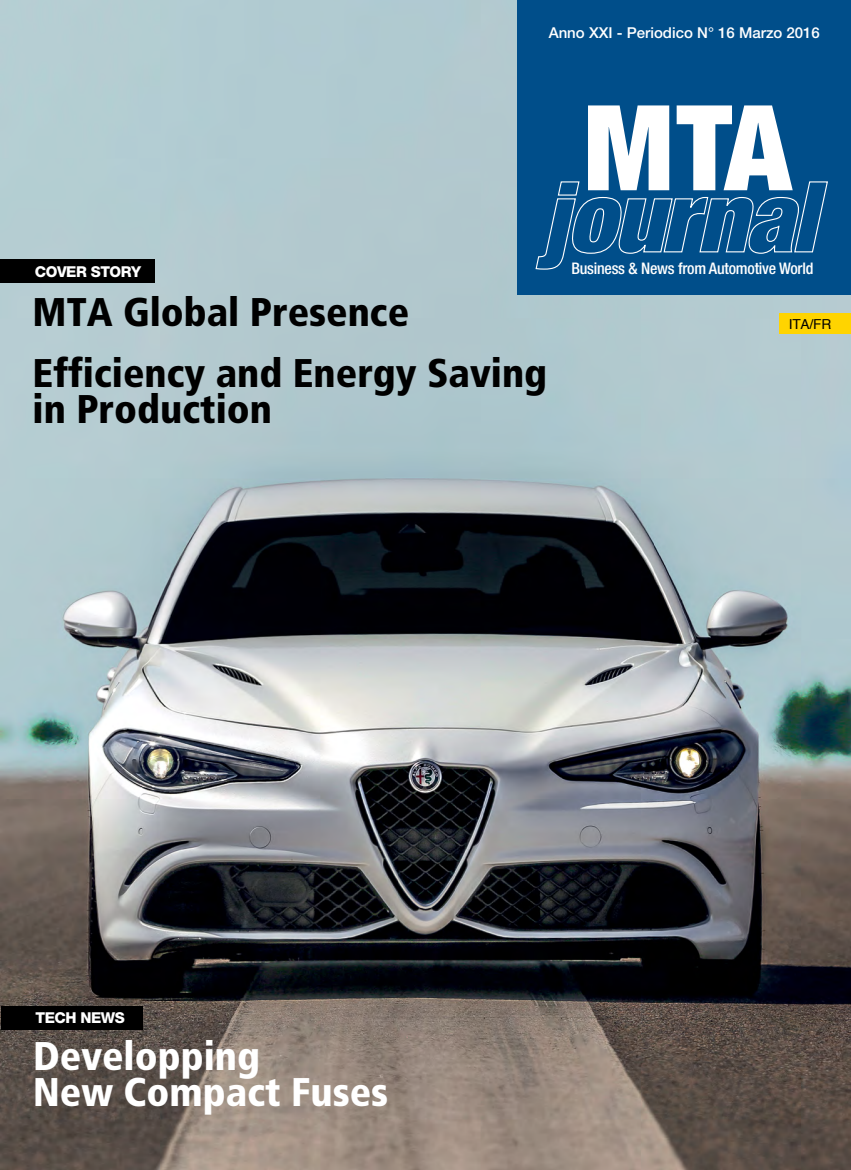
<style>
.page{position:relative;width:851px;height:1170px;background:#fff}
.page>*{position:absolute;margin:0;border:0;box-sizing:border-box;transform-origin:0 0}
.t1{font:900 condensed 40px/61.2px "Frutiger";color:#000}
.t2{font:900 condensed 40px/36.2px "Frutiger";color:#fff}
.t3{font:500 condensed 16px "Helvetica Neue LT Std";letter-spacing:-.015em;color:#fff}
.t4{font:500 15px "Helvetica Neue LT Std";color:#fff}
.t5{font:800 15px "Helvetica Neue LT Std";letter-spacing:-.03em;color:#fff}
.t6{font:13.75px "Helvetica";color:#000}
</style>
<div class="page">
<img style="left:0;top:0;width:850px;height:1169px">
<div style="left:517px;top:0;width:333px;height:295px;background:#004e8a"></div>
<svg style="left:535px;top:105px;width:293px;height:165px"></svg>
<div style="left:779px;top:313px;width:71px;height:21px;background:#ffd400"></div>
<div style="left:1px;top:1006px;width:141px;height:23px;background:#000"></div>
<div style="left:0;top:260px;width:154px;height:23px;background:#000"></div>
<p class="t5" style="left:35px;top:262px;width:108px">COVER STORY</p>
<p class="t4" style="left:548px;top:24px;width:273px">Anno XXI - Periodico N° 16 Marzo 2016</p>
<p class="t3" style="left:571px;top:259px;width:243px">Business &amp; News from Automotive World</p>
<p class="t1" style="left:33px;top:281px;width:516px">MTA Global Presence<br>Efficiency and Energy Saving</p>
<p class="t1" style="left:33px;top:378px;width:241px">in Production</p>
<p class="t5" style="left:35px;top:1008px;width:91px">TECH NEWS</p>
<p class="t2" style="left:33px;top:1037px;width:356px">Developping<br>New Compact Fuses</p>
<p class="t6" style="left:788px;top:313px;width:44px">ITA/FR</p>
</div>
